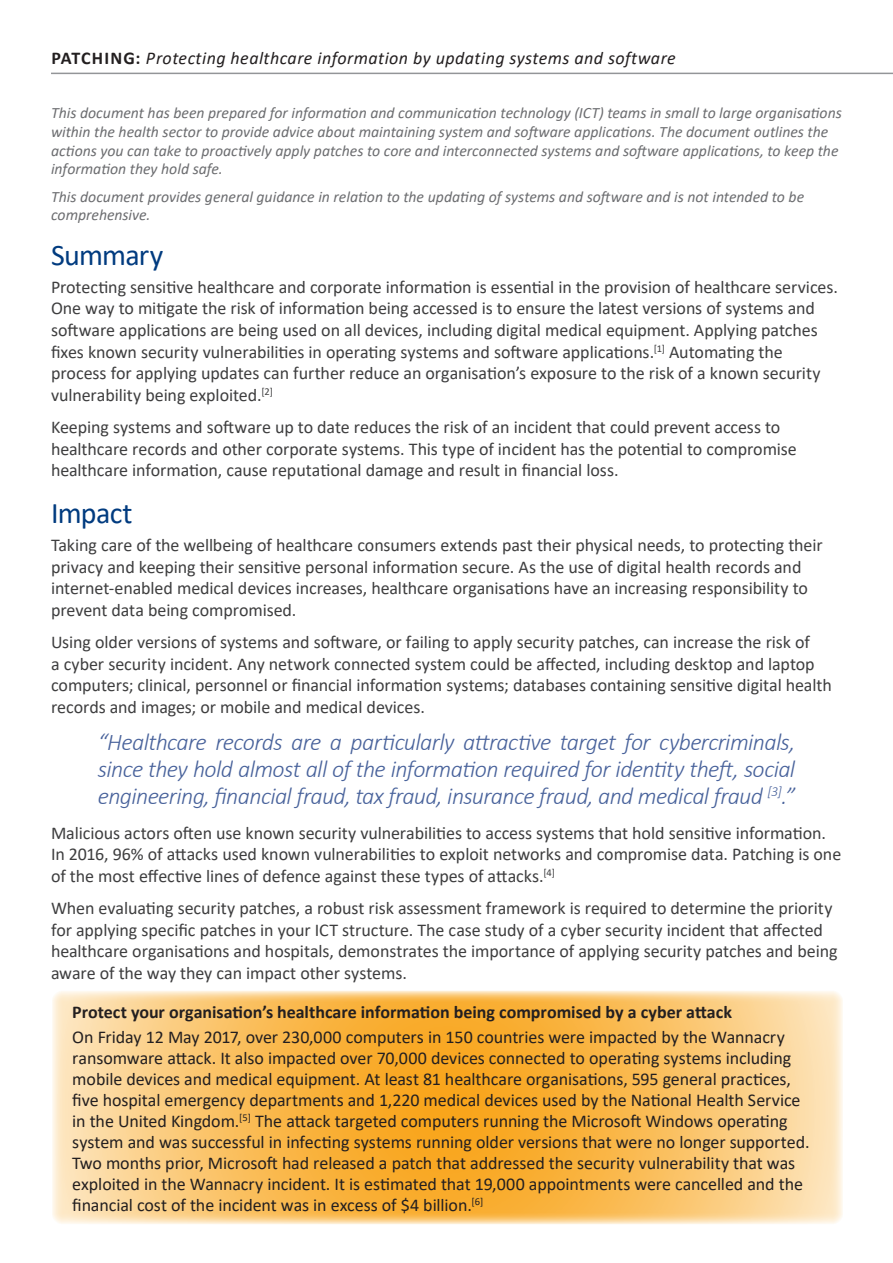
<style>
.page{position:relative;width:893px;height:1263px;background:#fff}
.page>*{position:absolute;margin:0;border:0;box-sizing:border-box;transform-origin:0 0}
.Heading_2{font:30px "Calibri";letter-spacing:-.025em;color:#013b7f}
.Heading_2-2{font:italic 300 24px/27px "Calibri";letter-spacing:-.025em;color:#48629b;text-align:justify}
.Paragraph_standard{font:18px/21.6px "Calibri";letter-spacing:-.005em;color:#3e3e3f}
.Paragraph_standard-2{font:18px/21px "Calibri";letter-spacing:-.005em;color:#231f20}
.Paragraph_standard-3{font:700 18px "Calibri";color:#231f20}
.t1{font:italic 18px "Calibri";letter-spacing:.025em;color:#231f20}
.Paragraph_intro_disc{font:italic 15.75px/18.8px "Calibri";color:#6c6d70}
.s1{font-weight:700;font-style:normal}
</style>
<div class="page">
<hr style="left:51px;top:73px;width:842px;height:1px;background:#939598">
<svg style="left:53px;top:991px;width:789px;height:233px;background:#fac163"></svg>
<div style="left:52px;top:990px;width:791px;height:234px;border:2px solid #f9a51b;border-radius:8px"></div>
<p class="t1" style="left:51px;top:46px;width:626px"><span class="s1">PATCHING:</span> Protecting healthcare information by updating systems and software</p>
<p class="Paragraph_intro_disc" style="left:51px;top:103px;width:792px">This document has been prepared for information and communication technology (ICT) teams in small to large organisations within the health sector to provide advice about maintaining system and software applications. The document outlines the actions you can take to proactively apply patches to core and interconnected systems and software applications, to keep the information they hold safe.</p>
<p class="Paragraph_intro_disc" style="left:51px;top:186px;width:755px">This document provides general guidance in relation to the updating of systems and software and is not intended to be comprehensive.</p>
<p class="Heading_2" style="left:51px;top:234px;width:114px">Summary</p>
<p class="Paragraph_standard" style="left:51px;top:277px;width:788px">Protecting sensitive healthcare and corporate information is essential in the provision of healthcare services.<br>One way to mitigate the risk of information being accessed is to ensure the latest versions of systems and software applications are being used on all devices, including digital medical equipment. Applying patches fixes known security vulnerabilities in operating systems and software applications.<sup>[1]</sup> Automating the process for applying updates can further reduce an organisation’s exposure to the risk of a known security vulnerability being exploited.<sup>[2]</sup></p>
<p class="Paragraph_standard" style="left:51px;top:417px;width:747px">Keeping systems and software up to date reduces the risk of an incident that could prevent access to healthcare records and other corporate systems. This type of incident has the potential to compromise healthcare information, cause reputational damage and result in financial loss.</p>
<p class="Heading_2" style="left:51px;top:492px;width:83px">Impact</p>
<p class="Paragraph_standard" style="left:51px;top:535px;width:773px">Taking care of the wellbeing of healthcare consumers extends past their physical needs, to protecting their privacy and keeping their sensitive personal information secure. As the use of digital health records and internet-enabled medical devices increases, healthcare organisations have an increasing responsibility to prevent data being compromised.</p>
<p class="Paragraph_standard" style="left:51px;top:632px;width:782px">Using older versions of systems and software, or failing to apply security patches, can increase the risk of<br>a cyber security incident. Any network connected system could be affected, including desktop and laptop computers; clinical, personnel or financial information systems; databases containing sensitive digital health records and images; or mobile and medical devices.</p>
<p class="Heading_2-2" style="left:98px;top:729px;width:699px">“Healthcare records are a particularly attractive target for cybercriminals, since they hold almost all of the information required for identity theft, social engineering, financial fraud, tax fraud, insurance fraud, and medical fraud <sup>[3]</sup>.”</p>
<p class="Paragraph_standard" style="left:51px;top:823px;width:792px">Malicious actors often use known security vulnerabilities to access systems that hold sensitive information.<br>In 2016, 96% of attacks used known vulnerabilities to exploit networks and compromise data. Patching is one of the most effective lines of defence against these types of attacks.<sup>[4]</sup></p>
<p class="Paragraph_standard" style="left:51px;top:898px;width:788px">When evaluating security patches, a robust risk assessment framework is required to determine the priority for applying specific patches in your ICT structure. The case study of a cyber security incident that affected healthcare organisations and hospitals, demonstrates the importance of applying security patches and being aware of the way they can impact other systems.</p>
<p class="Paragraph_standard-3" style="left:72px;top:999px;width:661px">Protect your organisation’s healthcare information being compromised by a cyber attack</p>
<p class="Paragraph_standard-2" style="left:72px;top:1027px;width:739px">On Friday 12 May 2017, over 230,000 computers in 150 countries were impacted by the Wannacry ransomware attack. It also impacted over 70,000 devices connected to operating systems including mobile devices and medical equipment. At least 81 healthcare organisations, 595 general practices, five hospital emergency departments and 1,220 medical devices used by the National Health Service in the United Kingdom.<sup>[5]</sup> The attack targeted computers running the Microsoft Windows operating system and was successful in infecting systems running older versions that were no longer supported.<br>Two months prior, Microsoft had released a patch that addressed the security vulnerability that was exploited in the Wannacry incident. It is estimated that 19,000 appointments were cancelled and the financial cost of the incident was in excess of $4 billion.<sup>[6]</sup></p>
</div>
